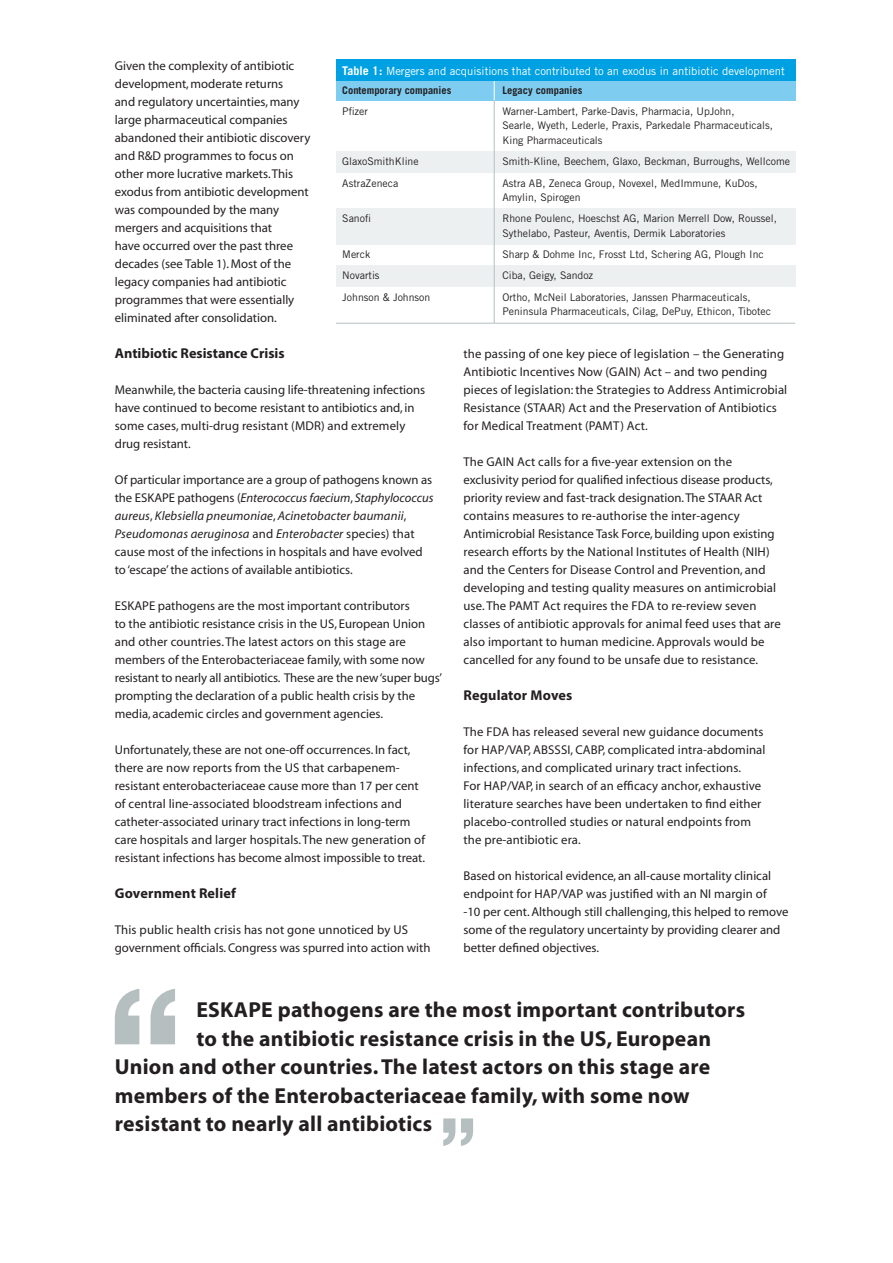
<style>
.page{position:relative;width:893px;height:1263px;background:#fff}
.page>*{position:absolute;margin:0;border:0;box-sizing:border-box;transform-origin:0 0}
.t1{font:700 21.75px "Myriad";letter-spacing:.01em;color:#231f20}
.t2{font:700 14.25px "Myriad Pro";color:#231f20}
.t3{font:12.75px/18px "Myriad";color:#231f20}
.t4{font:11.25px "Trade Gothic";color:#fff}
.t5{font:10.5px/14.2px "Trade Gothic";color:#231f20}
.t6{font:700 10.5px "Trade Gothic";color:#231f20}
.s1{font-style:italic}
.s2{font-weight:700;font-size:12px}
</style>
<div class="page">
<svg style="left:115px;top:989px;width:60px;height:55px"></svg>
<svg style="left:443px;top:1118px;width:30px;height:28px"></svg>
<div style="left:336px;top:62px;width:459px;height:38px;background:#7fccf1"></div>
<div style="left:336px;top:151px;width:459px;height:22px;background:#edf0f1"></div>
<div style="left:336px;top:266px;width:459px;height:21px;background:#edf0f1"></div>
<div style="left:336px;top:208px;width:459px;height:36px;background:#edf0f1"></div>
<hr style="left:494px;top:99px;width:1px;height:224px;background:#b5bfc0">
<svg style="left:494px;top:81px;width:1px;height:19px"></svg>
<div style="left:336px;top:60px;width:459px;height:21px;background:#00a1e3"></div>
<hr style="left:336px;top:323px;width:459px;height:1px;background:#b5bfc0">
<p class="t3" style="left:115px;top:57px;width:197px">Given the complexity of antibiotic development, moderate returns<br>and regulatory uncertainties, many large pharmaceutical companies abandoned their antibiotic discovery and R&amp;D programmes to focus on other more lucrative markets. This exodus from antibiotic development was compounded by the many mergers and acquisitions that<br>have occurred over the past three decades (see Table 1). Most of the legacy companies had antibiotic programmes that were essentially eliminated after consolidation.</p>
<p class="t2" style="left:115px;top:344px;width:171px">Antibiotic Resistance Crisis</p>
<p class="t3" style="left:115px;top:381px;width:312px">Meanwhile, the bacteria causing life-threatening infections have continued to become resistant to antibiotics and, in some cases, multi-drug resistant (MDR) and extremely drug resistant.</p>
<p class="t3" style="left:115px;top:471px;width:320px">Of particular importance are a group of pathogens known as the ESKAPE pathogens (<span class="s1">Enterococcus faecium</span>, <span class="s1">Staphylococcus aureus</span>, <span class="s1">Klebsiella pneumoniae</span>, <span class="s1">Acinetobacter baumanii</span>, <span class="s1">Pseudomonas aeruginosa</span> and <span class="s1">Enterobacter</span> species) that cause most of the infections in hospitals and have evolved to ‘escape’ the actions of available antibiotics.</p>
<p class="t3" style="left:115px;top:597px;width:329px">ESKAPE pathogens are the most important contributors<br>to the antibiotic resistance crisis in the US, European Union and other countries. The latest actors on this stage are members of the Enterobacteriaceae family, with some now resistant to nearly all antibiotics. These are the new ‘super bugs’ prompting the declaration of a public health crisis by the media, academic circles and government agencies.</p>
<p class="t3" style="left:115px;top:741px;width:312px">Unfortunately, these are not one-off occurrences. In fact, there are now reports from the US that carbapenem&shy;resistant enterobacteriaceae cause more than 17 per cent of central line-associated bloodstream infections and catheter-associated urinary tract infections in long-term care hospitals and larger hospitals. The new generation of resistant infections has become almost impossible to treat.</p>
<p class="t2" style="left:115px;top:884px;width:123px">Government Relief</p>
<p class="t3" style="left:115px;top:921px;width:317px">This public health crisis has not gone unnoticed by US government officials. Congress was spurred into action with</p>
<p class="t4" style="left:342px;top:64px;width:444px"><span class="s2">Table 1:</span> Mergers and acquisitions that contributed to an exodus in antibiotic development</p>
<p class="t6" style="left:342px;top:83px;width:111px">Contemporary companies</p>
<p class="t6" style="left:502px;top:83px;width:81px">Legacy companies</p>
<p class="t5" style="left:342px;top:104px;width:27px">Pfizer</p>
<p class="t5" style="left:502px;top:104px;width:272px">Warner-Lambert, Parke-Davis, Pharmacia, UpJohn,<br>Searle, Wyeth, Lederle, Praxis, Parkedale Pharmaceuticals,<br>King Pharmaceuticals</p>
<p class="t5" style="left:342px;top:154px;width:78px">GlaxoSmithKline</p>
<p class="t5" style="left:502px;top:154px;width:289px">Smith-Kline, Beechem, Glaxo, Beckman, Burroughs, Wellcome</p>
<p class="t5" style="left:342px;top:176px;width:57px">AstraZeneca</p>
<p class="t5" style="left:502px;top:176px;width:257px">Astra AB, Zeneca Group, Novexel, MedImmune, KuDos,<br>Amylin, Spirogen</p>
<p class="t5" style="left:342px;top:211px;width:30px">Sanofi</p>
<p class="t5" style="left:502px;top:211px;width:276px">Rhone Poulenc, Hoeschst AG, Marion Merrell Dow, Roussel,<br>Sythelabo, Pasteur, Aventis, Dermik Laboratories</p>
<p class="t5" style="left:342px;top:247px;width:29px">Merck</p>
<p class="t5" style="left:502px;top:247px;width:263px">Sharp &amp; Dohme Inc, Frosst Ltd, Schering AG, Plough Inc</p>
<p class="t5" style="left:342px;top:268px;width:39px">Novartis</p>
<p class="t5" style="left:502px;top:268px;width:92px">Ciba, Geigy, Sandoz</p>
<p class="t5" style="left:342px;top:290px;width:90px">Johnson &amp; Johnson</p>
<p class="t5" style="left:502px;top:290px;width:270px">Ortho, McNeil Laboratories, Janssen Pharmaceuticals,<br>Peninsula Pharmaceuticals, Cilag, DePuy, Ethicon, Tibotec</p>
<p class="t3" style="left:463px;top:345px;width:325px">the passing of one key piece of legislation – the Generating Antibiotic Incentives Now (GAIN) Act – and two pending pieces of legislation: the Strategies to Address Antimicrobial Resistance (STAAR) Act and the Preservation of Antibiotics for Medical Treatment (PAMT) Act.</p>
<p class="t3" style="left:463px;top:453px;width:319px">The GAIN Act calls for a five-year extension on the exclusivity period for qualified infectious disease products, priority review and fast-track designation. The STAAR Act contains measures to re-authorise the inter-agency Antimicrobial Resistance Task Force, building upon existing research efforts by the National Institutes of Health (NIH) and the Centers for Disease Control and Prevention, and developing and testing quality measures on antimicrobial use. The PAMT Act requires the FDA to re-review seven classes of antibiotic approvals for animal feed uses that are also important to human medicine. Approvals would be cancelled for any found to be unsafe due to resistance.</p>
<p class="t2" style="left:463px;top:686px;width:110px">Regulator Moves</p>
<p class="t3" style="left:463px;top:723px;width:304px">The FDA has released several new guidance documents for HAP/VAP, ABSSSI, CABP, complicated intra-abdominal infections, and complicated urinary tract infections.<br>For HAP/VAP, in search of an efficacy anchor, exhaustive literature searches have been undertaken to find either placebo-controlled studies or natural endpoints from the pre-antibiotic era.</p>
<p class="t3" style="left:463px;top:867px;width:326px">Based on historical evidence, an all-cause mortality clinical endpoint for HAP/VAP was justified with an NI margin of<br>-10 per cent. Although still challenging, this helped to remove some of the regulatory uncertainty by providing clearer and better defined objectives.</p>
<h1 class="t1" style="left:196px;top:998px;width:550px">ESKAPE pathogens are the most important contributors</h1>
<h1 class="t1" style="left:196px;top:1027px;width:516px">to the antibiotic resistance crisis in the US, European</h1>
<h1 class="t1" style="left:115px;top:1055px;width:597px">Union and other countries. The latest actors on this stage are</h1>
<h1 class="t1" style="left:115px;top:1084px;width:576px">members of the Enterobacteriaceae family, with some now</h1>
<h1 class="t1" style="left:115px;top:1112px;width:319px">resistant to nearly all antibiotics</h1>
</div>
